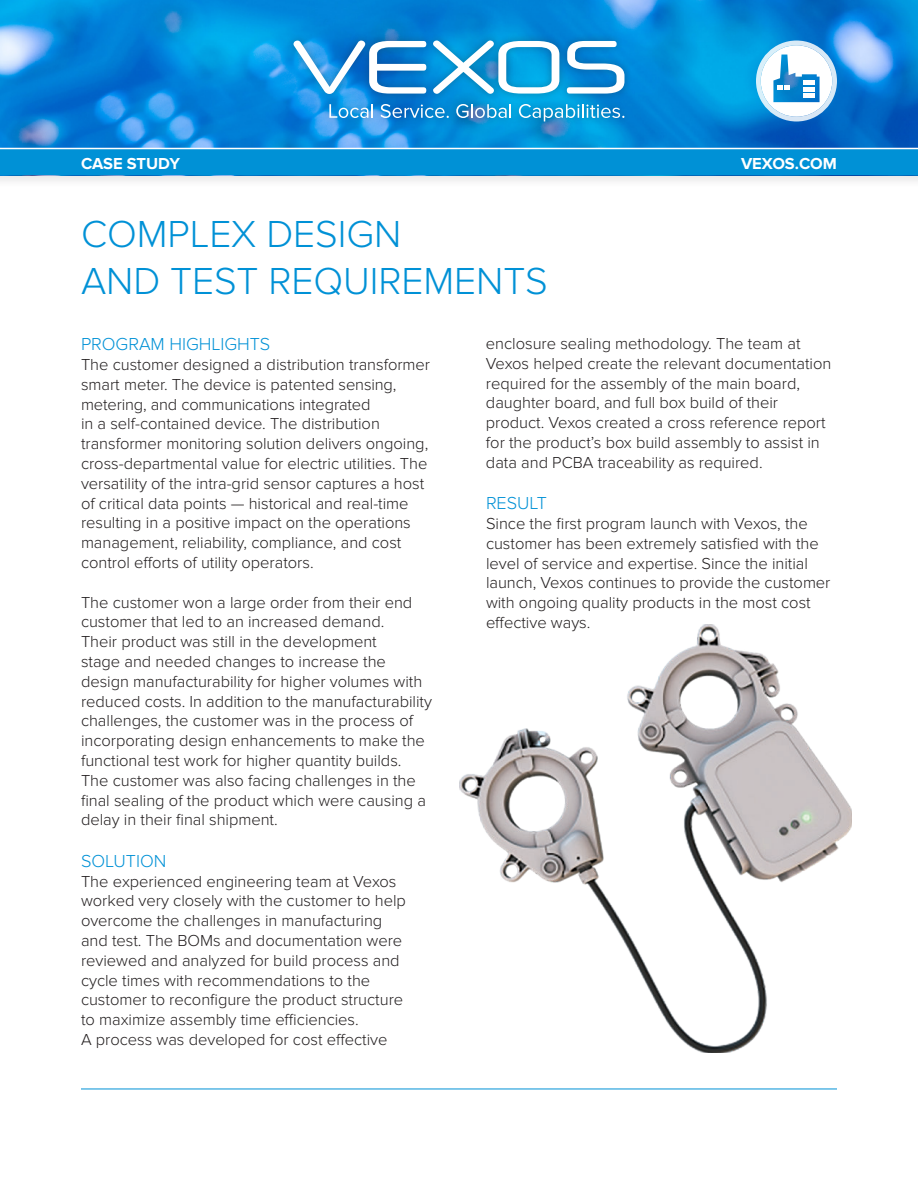
<style>
.page{position:relative;width:918px;height:1188px;background:#fff}
.page>*{position:absolute;margin:0;border:0;box-sizing:border-box;transform-origin:0 0}
.t1{font:300 39px/46.8px "Proxima Nova";color:#0091d6}
.t2{font:300 18px "Proxima Nova";color:#0091d6}
.t3{font:300 16.5px/19.8px "Proxima Nova";color:#231f20}
.t4{font:700 16.5px "Proxima Nova";color:#fff}
</style>
<div class="page">
<img style="left:0;top:0;width:918px;height:146px">
<div style="left:286px;top:33px;width:346px;height:96px;background:#231f20;opacity:.3"></div>
<svg style="left:329px;top:104px;width:44px;height:14px"></svg>
<svg style="left:380px;top:104px;width:69px;height:14px"></svg>
<svg style="left:456px;top:104px;width:55px;height:14px"></svg>
<svg style="left:519px;top:104px;width:105px;height:18px;background:#3aa8db"></svg>
<svg style="left:294px;top:41px;width:132px;height:53px"></svg>
<svg style="left:433px;top:40px;width:126px;height:54px"></svg>
<svg style="left:567px;top:41px;width:57px;height:53px"></svg>
<div style="left:0;top:146px;width:918px;height:43px;background:#231f20;opacity:.1"></div>
<div style="left:0;top:148px;width:918px;height:27px;background:#0091d6"></div>
<hr style="left:0;top:148px;width:918px;height:1px;background:#fff">
<hr style="left:81px;top:1089px;width:756px;height:1px;background:#0091d6">
<img style="left:460px;top:625px;width:391px;height:428px">
<svg style="left:756px;top:40px;width:81px;height:81px"></svg>
<p class="t4" style="left:81px;top:156px;width:101px">CASE STUDY</p>
<p class="t4" style="left:741px;top:156px;width:97px">VEXOS.COM</p>
<h1 class="t1" style="left:81px;top:213px;width:468px">COMPLEX DESIGN<br>AND TEST REQUIREMENTS</h1>
<p class="t2" style="left:81px;top:337px;width:191px">PROGRAM HIGHLIGHTS</p>
<p class="t3" style="left:81px;top:356px;width:351px">The customer designed a distribution transformer smart meter. The device is patented sensing, metering, and communications integrated<br>in a self-contained device. The distribution transformer monitoring solution delivers ongoing, cross-departmental value for electric utilities. The versatility of the intra-grid sensor captures a host of critical data points — historical and real-time resulting in a positive impact on the operations management, reliability, compliance, and cost control efforts of utility operators.</p>
<p class="t3" style="left:81px;top:593px;width:353px">The customer won a large order from their end customer that led to an increased demand.<br>Their product was still in the development<br>stage and needed changes to increase the design manufacturability for higher volumes with reduced costs. In addition to the manufacturability challenges, the customer was in the process of incorporating design enhancements to make the functional test work for higher quantity builds.<br>The customer was also facing challenges in the final sealing of the product which were causing a delay in their final shipment.</p>
<p class="t2" style="left:81px;top:853px;width:87px">SOLUTION</p>
<p class="t3" style="left:81px;top:872px;width:326px">The experienced engineering team at Vexos worked very closely with the customer to help overcome the challenges in manufacturing and test. The BOMs and documentation were reviewed and analyzed for build process and cycle times with recommendations to the customer to reconfigure the product structure to maximize assembly time efficiencies.<br>A process was developed for cost effective</p>
<p class="t3" style="left:486px;top:335px;width:347px">enclosure sealing methodology. The team at Vexos helped create the relevant documentation required for the assembly of the main board, daughter board, and full box build of their product. Vexos created a cross reference report for the product’s box build assembly to assist in data and PCBA traceability as required.</p>
<p class="t2" style="left:486px;top:496px;width:62px">RESULT</p>
<p class="t3" style="left:486px;top:515px;width:346px">Since the first program launch with Vexos, the customer has been extremely satisfied with the level of service and expertise. Since the initial launch, Vexos continues to provide the customer with ongoing quality products in the most cost effective ways.</p>
</div>
